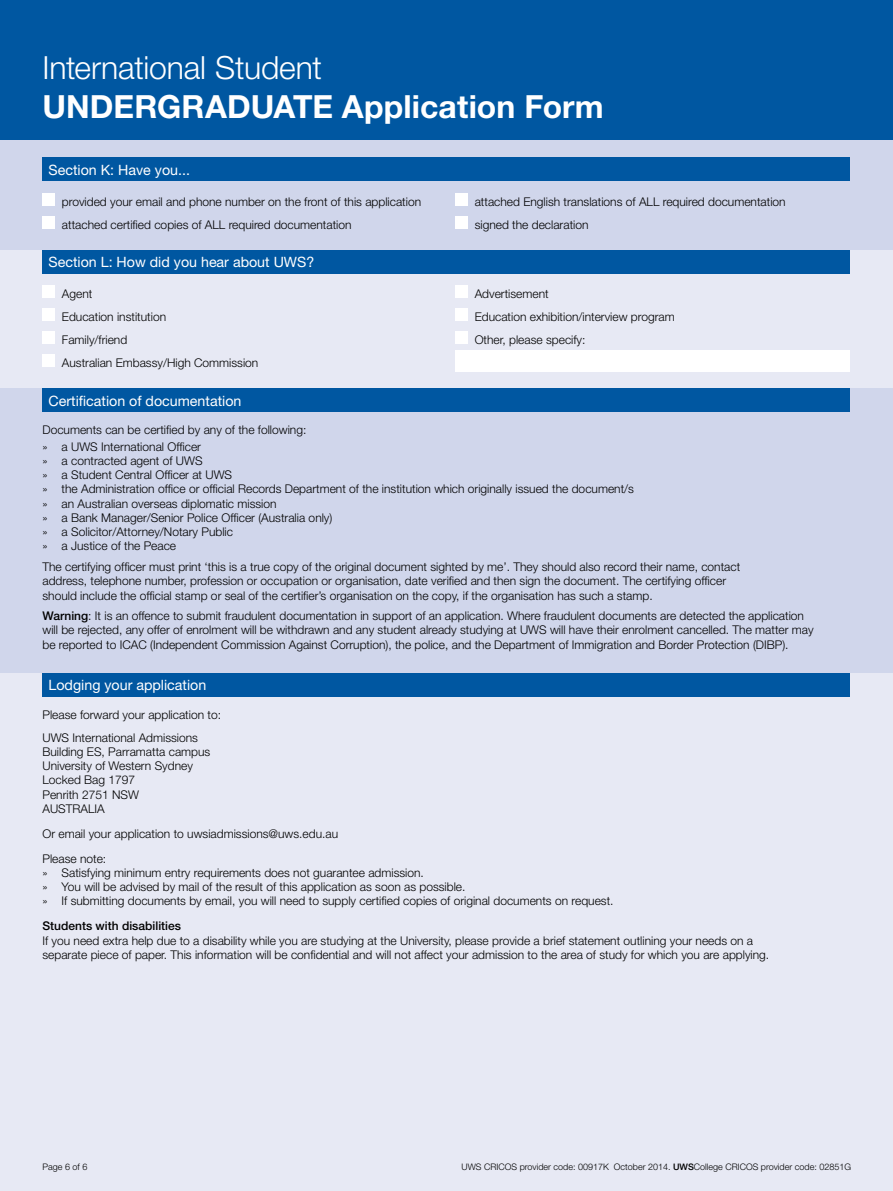
<style>
.page{position:relative;width:893px;height:1191px;background:#e7e9f4}
.page>*{position:absolute;margin:0;border:0;box-sizing:border-box;transform-origin:0 0}
.t1{font:700 31.95px "Helvetica Neue";letter-spacing:.005em;color:#fff}
.t2{font:300 31.95px "Helvetica Neue";letter-spacing:-.005em;color:#fff}
.t3{font:14.25px "Helvetica Neue";color:#fff}
.t4{font:300 12px/14.2px "Helvetica Neue";color:#000}
.t5{font:500 12px "Helvetica Neue";color:#000}
.t6{font:300 9px "Helvetica Neue";color:#000}
.s1{font-weight:500}
</style>
<div class="page">
<div style="left:0;top:0;width:893px;height:140px;background:#0057a1"></div>
<div style="left:0;top:388px;width:893px;height:285px;background:#d0d6eb"></div>
<div style="left:43px;top:388px;width:807px;height:24px;background:#0057a1"></div>
<div style="left:43px;top:673px;width:807px;height:23px;background:#0057a1"></div>
<div style="left:0;top:140px;width:893px;height:110px;background:#d0d6eb"></div>
<div style="left:43px;top:157px;width:807px;height:24px;background:#0057a1"></div>
<div style="left:43px;top:193px;width:12px;height:13px;background:#fff"></div>
<div style="left:43px;top:216px;width:12px;height:13px;background:#fff"></div>
<div style="left:455px;top:193px;width:13px;height:13px;background:#fff"></div>
<div style="left:455px;top:216px;width:13px;height:13px;background:#fff"></div>
<div style="left:43px;top:250px;width:807px;height:23px;background:#0057a1"></div>
<div style="left:43px;top:286px;width:12px;height:12px;background:#fff"></div>
<div style="left:43px;top:308px;width:12px;height:13px;background:#fff"></div>
<div style="left:43px;top:331px;width:12px;height:13px;background:#fff"></div>
<div style="left:43px;top:354px;width:12px;height:13px;background:#fff"></div>
<div style="left:455px;top:286px;width:13px;height:12px;background:#fff"></div>
<div style="left:455px;top:308px;width:13px;height:13px;background:#fff"></div>
<div style="left:455px;top:331px;width:13px;height:13px;background:#fff"></div>
<div style="left:455px;top:351px;width:395px;height:21px;background:#fff"></div>
<h1 class="t2" style="left:43px;top:48px;width:281px">International Student</h1>
<h1 class="t1" style="left:43px;top:86px;width:563px">UNDERGRADUATE Application Form</h1>
<p class="t3" style="left:49px;top:161px;width:143px">Section K: Have you...</p>
<p class="t4" style="left:62px;top:190px;width:361px;line-height:22.8px">provided your email and phone number on the front of this application attached certified copies of ALL required documentation</p>
<p class="t4" style="left:475px;top:190px;width:312px;line-height:22.8px">attached English translations of ALL required documentation signed the declaration</p>
<p class="t3" style="left:49px;top:253px;width:267px">Section L: How did you hear about UWS?</p>
<p class="t4" style="left:62px;top:282px;width:198px;line-height:22.8px">Agent<br>Education institution<br>Family/friend<br>Australian Embassy/High Commission</p>
<p class="t4" style="left:475px;top:282px;width:202px;line-height:22.8px">Advertisement<br>Education exhibition/interview program<br>Other, please specify:</p>
<p class="t3" style="left:49px;top:392px;width:194px">Certification of documentation</p>
<p class="t4" style="left:43px;top:421px;width:265px;line-height:16.4px">Documents can be certified by any of the following: » a UWS International Officer</p>
<p class="t4" style="left:43px;top:453px;width:593px">» a contracted agent of UWS<br>» a Student Central Officer at UWS<br>» the Administration office or official Records Department of the institution which originally issued the document/s » an Australian overseas diplomatic mission<br>» a Bank Manager/Senior Police Officer (Australia only)<br>» a Solicitor/Attorney/Notary Public<br>» a Justice of the Peace</p>
<p class="t4" style="left:43px;top:559px;width:699px">The certifying officer must print ‘this is a true copy of the original document sighted by me’. They should also record their name, contact address, telephone number, profession or occupation or organisation, date verified and then sign the document. The certifying officer should include the official stamp or seal of the certifier’s organisation on the copy, if the organisation has such a stamp.</p>
<p class="t4" style="left:43px;top:608px;width:773px"><span class="s1">Warning</span>: It is an offence to submit fraudulent documentation in support of an application. Where fraudulent documents are detected the application will be rejected, any offer of enrolment will be withdrawn and any student already studying at UWS will have their enrolment cancelled. The matter may be reported to ICAC (Independent Commission Against Corruption), the police, and the Department of Immigration and Border Protection (DIBP).</p>
<p class="t3" style="left:49px;top:677px;width:159px">Lodging your application</p>
<p class="t4" style="left:43px;top:703px;width:180px;line-height:22.8px">Please forward your application to:<br>UWS International Admissions</p>
<p class="t4" style="left:43px;top:744px;width:169px">Building ES, Parramatta campus<br>University of Western Sydney<br>Locked Bag 1797<br>Penrith 2751 NSW<br>AUSTRALIA</p>
<p class="t4" style="left:43px;top:821px;width:297px;line-height:24.9px">Or email your application to uwsiadmissions@uws.edu.au<br>Please note:</p>
<p class="t4" style="left:43px;top:865px;width:572px">» Satisfying minimum entry requirements does not guarantee admission.<br>» You will be advised by mail of the result of this application as soon as possible.<br>» If submitting documents by email, you will need to supply certified copies of original documents on request.</p>
<p class="t5" style="left:43px;top:919px;width:140px">Students with disabilities</p>
<p class="t4" style="left:43px;top:933px;width:728px">If you need extra help due to a disability while you are studying at the University, please provide a brief statement outlining your needs on a separate piece of paper. This information will be confidential and will not affect your admission to the area of study for which you are applying.</p>
<p class="t6" style="left:43px;top:1161px;width:46px">Page 6 of 6</p>
<p class="t6" style="left:462px;top:1161px;width:391px">UWS CRICOS provider code: 00917K October 2014. <span class="s1">UWS</span>College CRICOS provider code: 02851G</p>
</div>
